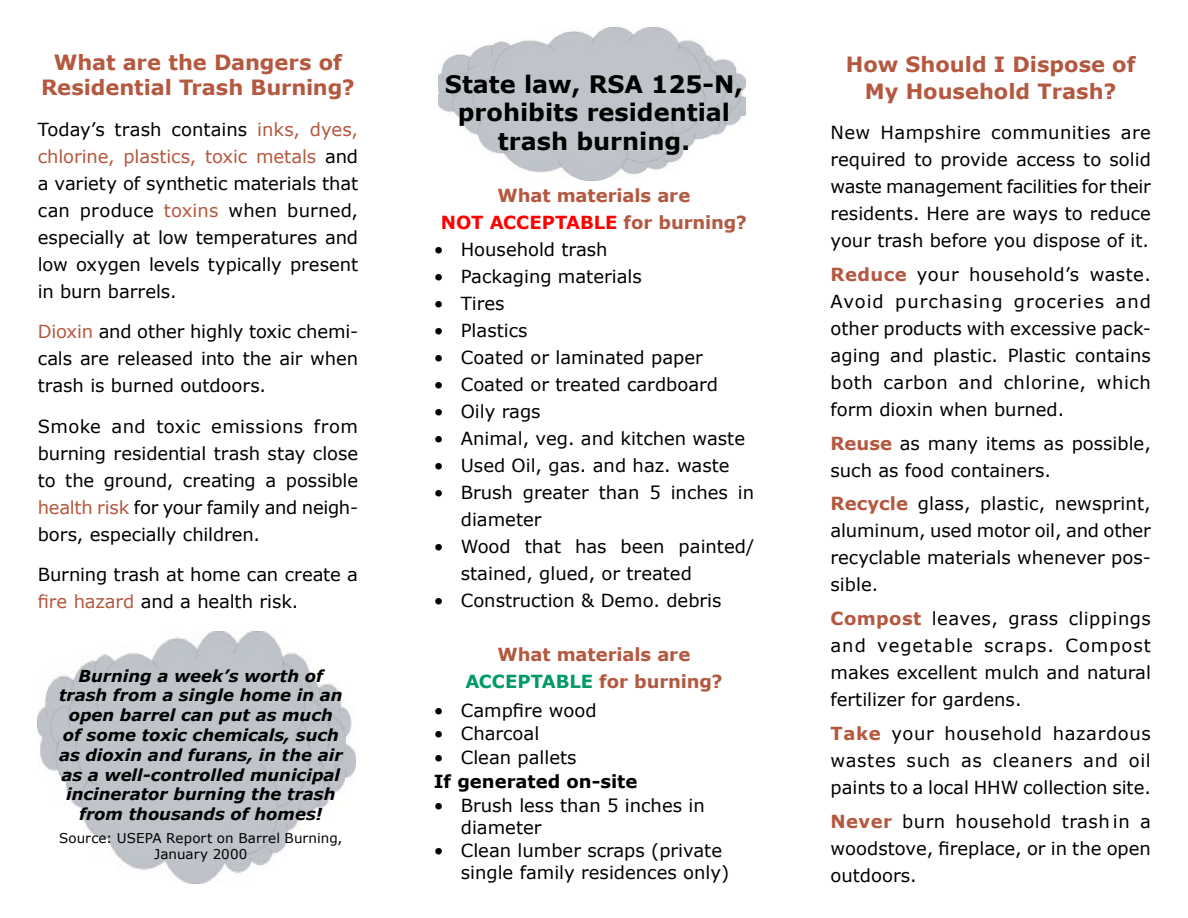
<style>
.page{position:relative;width:1188px;height:918px;background:#fff}
.page>*{position:absolute;margin:0;border:0;box-sizing:border-box;transform-origin:0 0}
.t1{font:700 24px/28.8px "Verdana";color:#000;text-align:center}
.t2{font:700 21px/27px "Verdana";color:#b4583f;text-align:center}
.t3{font:18px/27px "Verdana";color:#000;text-align:justify}
.t4{font:700 18px/27px "Verdana";letter-spacing:-.005em;color:#b4583f;text-align:center}
.t5{font:700 18px "Verdana";color:#000}
.t6{font:italic 700 16.5px/19.8px "Verdana";color:#000;text-align:center}
.t7{font:13.5px/16.2px "Verdana";letter-spacing:.01em;color:#000;text-align:center}
.s1{color:#b4583f}
.s2{color:#f00}
.s3{color:#009a66}
.s4{font-weight:700;color:#b4583f}
</style>
<div class="page">
<img style="left:438px;top:27px;width:307px;height:153px">
<img style="left:38px;top:631px;width:317px;height:252px">
<p class="t2" style="left:41px;top:49px;width:315px;line-height:25.2px">What are the Dangers of<br>Residential Trash Burning?</p>
<p class="t3" style="left:38px;top:115px;width:322px">Today’s trash contains <span class="s1">inks, dyes, chlorine, plastics, toxic metals</span> and a variety of synthetic materials that can produce <span class="s1">toxins</span> when burned, especially at low temperatures and low oxygen levels typically present in burn barrels.</p>
<p class="t3" style="left:38px;top:318px;width:322px"><span class="s1">Dioxin</span> and other highly toxic chemi&shy;cals are released into the air when trash is burned outdoors.</p>
<p class="t3" style="left:38px;top:412px;width:322px">Smoke and toxic emissions from burning residential trash stay close to the ground, creating a possible <span class="s1">health risk</span> for your family and neigh&shy;bors, especially children.</p>
<p class="t3" style="left:38px;top:561px;width:322px">Burning trash at home can create a <span class="s1">fire hazard</span> and a health risk.</p>
<p class="t6" style="left:59px;top:665px;width:285px">Burning a week’s worth of trash from a single home in an open barrel can put as much of some toxic chemicals, such as dioxin and furans, in the air as a well-controlled municipal incinerator burning the trash from thousands of homes!</p>
<p class="t7" style="left:59px;top:830px;width:285px">Source: USEPA Report on Barrel Burning,<br>January 2000</p>
<h1 class="t1" style="left:445px;top:69px;width:300px">State law, RSA 125-N, prohibits residential trash burning.</h1>
<p class="t4" style="left:441px;top:182px;width:308px">What materials are<br><span class="s2">NOT ACCEPTABLE</span> for burning?</p>
<p class="t3" style="left:434px;top:236px;width:175px">• Household trash</p>
<p class="t3" style="left:434px;top:263px;width:210px">• Packaging materials</p>
<p class="t3" style="left:434px;top:290px;width:72px">• Tires</p>
<p class="t3" style="left:434px;top:317px;width:95px">• Plastics</p>
<p class="t3" style="left:434px;top:344px;width:271px">• Coated or laminated paper</p>
<p class="t3" style="left:434px;top:371px;width:286px">• Coated or treated cardboard</p>
<p class="t3" style="left:434px;top:398px;width:108px">• Oily rags</p>
<p class="t3" style="left:434px;top:425px;width:313px">• Animal, veg. and kitchen waste</p>
<p class="t3" style="left:434px;top:452px;width:297px">• Used Oil, gas. and haz. waste</p>
<p class="t3" style="left:461px;top:479px;width:295px;text-indent:-27px">• Brush greater than 5 inches in diameter</p>
<p class="t3" style="left:461px;top:533px;width:295px;text-indent:-27px">• Wood that has been painted/ stained, glued, or treated</p>
<p class="t3" style="left:434px;top:587px;width:289px">• Construction &amp; Demo. debris</p>
<p class="t4" style="left:465px;top:641px;width:259px">What materials are<br><span class="s3">ACCEPTABLE</span> for burning?</p>
<p class="t3" style="left:434px;top:696px;width:164px">• Campfire wood</p>
<p class="t3" style="left:434px;top:720px;width:107px">• Charcoal</p>
<p class="t3" style="left:434px;top:744px;width:144px">• Clean pallets</p>
<p class="t5" style="left:434px;top:770px;width:205px">If generated on-site</p>
<p class="t3" style="left:461px;top:794px;width:245px;line-height:21.6px;text-indent:-27px">• Brush less than 5 inches in diameter</p>
<p class="t3" style="left:461px;top:839px;width:270px;line-height:21.6px;text-indent:-27px">• Clean lumber scraps (private single family residences only)</p>
<p class="t2" style="left:846px;top:50px;width:291px">How Should I Dispose of<br>My Household Trash?</p>
<p class="t3" style="left:831px;top:118px;width:322px">New Hampshire communities are required to provide access to solid waste management facilities for their residents. Here are ways to reduce your trash before you dispose of it.</p>
<p class="t3" style="left:831px;top:260px;width:322px"><span class="s4">Reduce</span> your household’s waste.<br>Avoid purchasing groceries and other products with excessive pack&shy;aging and plastic. Plastic contains both carbon and chlorine, which form dioxin when burned.</p>
<p class="t3" style="left:831px;top:429px;width:322px"><span class="s4">Reuse</span> as many items as possible, such as food containers.</p>
<p class="t3" style="left:831px;top:490px;width:322px"><span class="s4">Recycle</span> glass, plastic, newsprint, aluminum, used motor oil, and other recyclable materials whenever pos&shy;sible.</p>
<p class="t3" style="left:831px;top:604px;width:322px"><span class="s4">Compost</span> leaves, grass clippings and vegetable scraps. Compost makes excellent mulch and natural fertilizer for gardens.</p>
<p class="t3" style="left:831px;top:719px;width:322px"><span class="s4">Take</span> your household hazardous wastes such as cleaners and oil paints to a local HHW collection site.</p>
<p class="t3" style="left:831px;top:807px;width:322px"><span class="s4">Never</span> burn household trash in a woodstove, fireplace, or in the open outdoors.</p>
</div>
